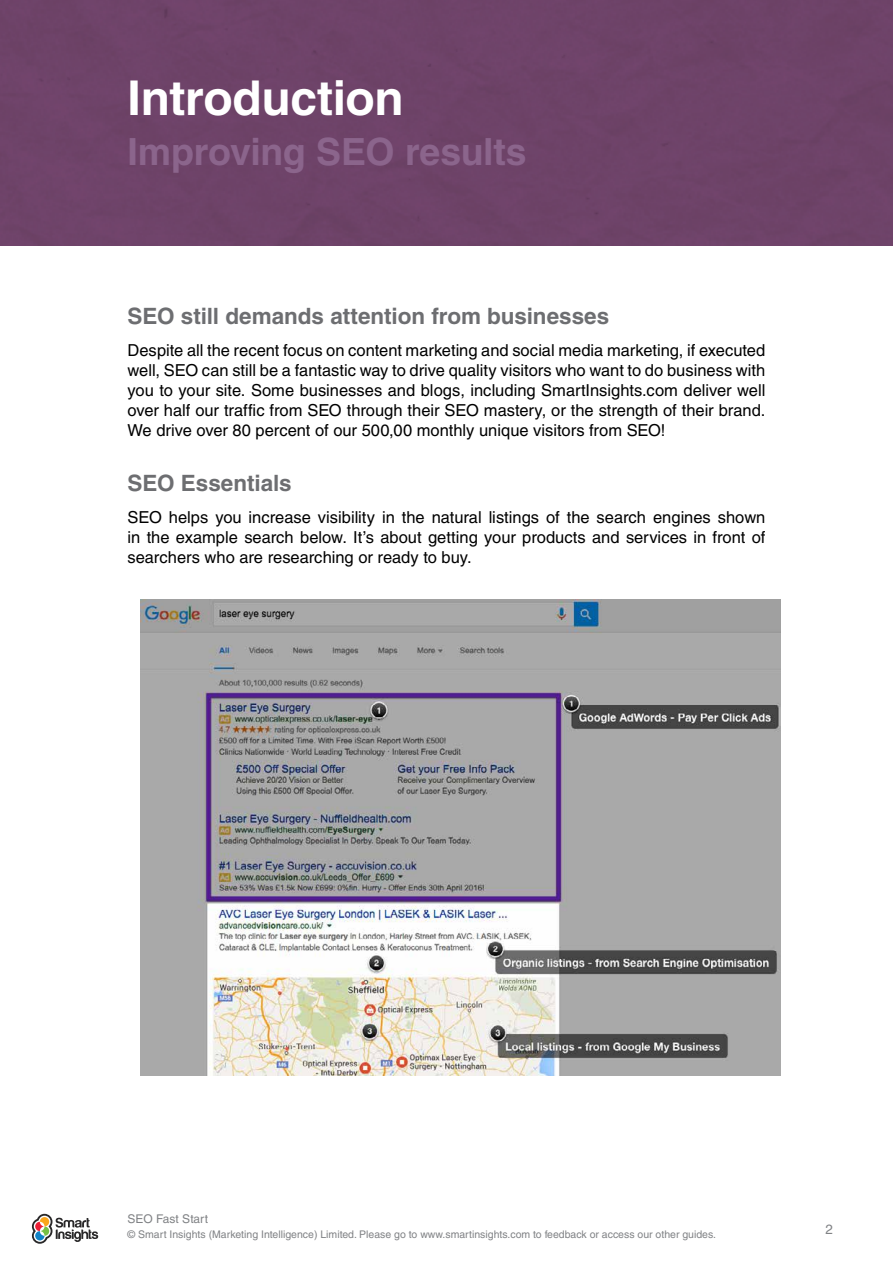
<style>
.page{position:relative;width:893px;height:1263px;background:#fff}
.page>*{position:absolute;margin:0;border:0;box-sizing:border-box;transform-origin:0 0}
.t1{font:700 48px "Helvetica LT Std";letter-spacing:-.01em;color:#fff}
.t2{font:700 37.5px "Helvetica LT Std";letter-spacing:-.005em;color:#8b658c}
.t3{font:700 22.5px "Helvetica LT Std";letter-spacing:-.005em;color:#6d6e71}
.t4{font:16.5px/19.8px "Helvetica LT Std";color:#000;text-align:justify}
.t5{font:13.5px "Helvetica LT Std";color:#808285}
.t6{font:12px "Helvetica LT Std";color:#808285}
.t7{font:10.5px "Helvetica LT Std";color:#808285}
</style>
<div class="page">
<svg style="left:32px;top:1214px;width:66px;height:30px"></svg>
<div style="left:0;top:0;width:893px;height:245px;background:#6e4369"></div>
<img style="left:140px;top:600px;width:640px;height:476px">
<h1 class="t1" style="left:128px;top:68px;width:278px">Introduction</h1>
<h2 class="t2" style="left:128px;top:129px;width:401px">Improving SEO results</h2>
<h3 class="t3" style="left:128px;top:302px;width:483px">SEO still demands attention from businesses</h3>
<p class="t4" style="left:128px;top:341px;width:639px">Despite all the recent focus on content marketing and social media marketing, if executed well, SEO can still be a fantastic way to drive quality visitors who want to do business with you to your site. Some businesses and blogs, including SmartInsights.com deliver well over half our traffic from SEO through their SEO mastery, or the strength of their brand.<br>We drive over 80 percent of our 500,00 monthly unique visitors from SEO!</p>
<h3 class="t3" style="left:128px;top:469px;width:166px">SEO Essentials</h3>
<p class="t4" style="left:128px;top:508px;width:639px">SEO helps you increase visibility in the natural listings of the search engines shown in the example search below. It’s about getting your products and services in front of searchers who are researching or ready to buy.</p>
<p class="t6" style="left:128px;top:1211px;width:82px">SEO Fast Start</p>
<p class="t7" style="left:128px;top:1228px;width:590px">© Smart Insights (Marketing Intelligence) Limited. Please go to www.smartinsights.com to feedback or access our other guides.</p>
<p class="t5" style="left:825px;top:1221px;width:9px">2</p>
</div>
